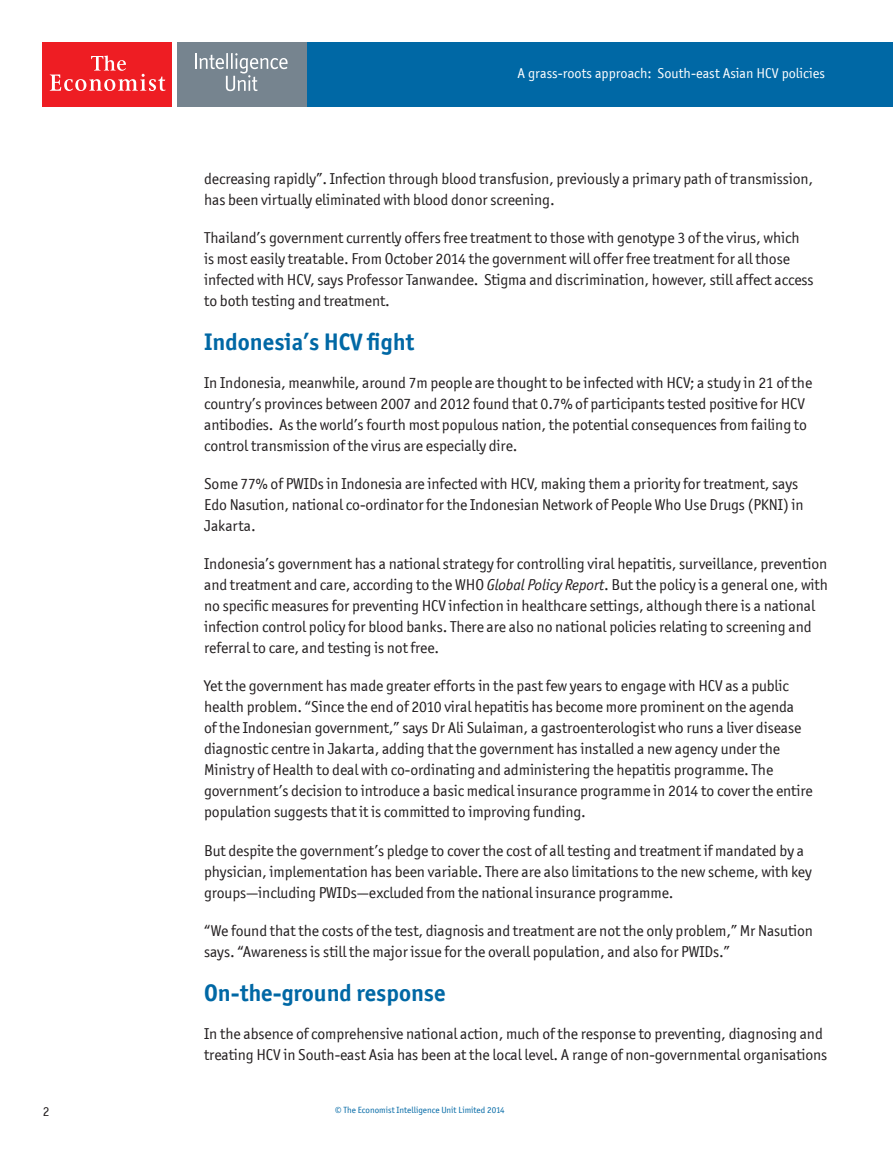
<style>
.page{position:relative;width:893px;height:1149px;background:#fff}
.page>*{position:absolute;margin:0;border:0;box-sizing:border-box;transform-origin:0 0}
.t1{font:700 24px "Officina San ITC";color:#0068a5}
.t2{font:15.75px/21px "Officina San ITC";letter-spacing:-.005em;color:#231f20}
.t3{font:14.25px "Officina San ITC";color:#fff}
.t4{font:13.5px "Officina San ITC";color:#231f20}
.t5{font:9px "Officina San ITC";color:#0068a5}
.s1{font-style:italic}
</style>
<div class="page">
<div style="left:193px;top:43px;width:700px;height:64px;background:#0068a5"></div>
<div style="left:43px;top:43px;width:129px;height:64px;background:#ee1d23"></div>
<svg style="left:50px;top:55px;width:116px;height:36px"></svg>
<div style="left:177px;top:43px;width:129px;height:64px;background:#76848f"></div>
<svg style="left:195px;top:53px;width:93px;height:38px"></svg>
<p class="t3" style="left:518px;top:65px;width:309px">A grass-roots approach: South-east Asian HCV policies</p>
<p class="t2" style="left:204px;top:168px;width:611px">decreasing rapidly”. Infection through blood transfusion, previously a primary path of transmission, has been virtually eliminated with blood donor screening.</p>
<p class="t2" style="left:204px;top:227px;width:611px">Thailand’s government currently offers free treatment to those with genotype 3 of the virus, which<br>is most easily treatable. From October 2014 the government will offer free treatment for all those infected with HCV, says Professor Tanwandee. Stigma and discrimination, however, still affect access to both testing and treatment.</p>
<h1 class="t1" style="left:204px;top:327px;width:212px">Indonesia’s HCV fight</h1>
<p class="t2" style="left:204px;top:372px;width:610px">In Indonesia, meanwhile, around 7m people are thought to be infected with HCV; a study in 21 of the country’s provinces between 2007 and 2012 found that 0.7% of participants tested positive for HCV antibodies. As the world’s fourth most populous nation, the potential consequences from failing to control transmission of the virus are especially dire.</p>
<p class="t2" style="left:204px;top:473px;width:601px">Some 77% of PWIDs in Indonesia are infected with HCV, making them a priority for treatment, says<br>Edo Nasution, national co-ordinator for the Indonesian Network of People Who Use Drugs (PKNI) in<br>Jakarta.</p>
<p class="t2" style="left:204px;top:553px;width:625px">Indonesia’s government has a national strategy for controlling viral hepatitis, surveillance, prevention and treatment and care, according to the WHO <span class="s1">Global Policy Report</span>. But the policy is a general one, with no specific measures for preventing HCV infection in healthcare settings, although there is a national infection control policy for blood banks. There are also no national policies relating to screening and referral to care, and testing is not free.</p>
<p class="t2" style="left:204px;top:675px;width:610px">Yet the government has made greater efforts in the past few years to engage with HCV as a public health problem. “Since the end of 2010 viral hepatitis has become more prominent on the agenda<br>of the Indonesian government,” says Dr Ali Sulaiman, a gastroenterologist who runs a liver disease diagnostic centre in Jakarta, adding that the government has installed a new agency under the Ministry of Health to deal with co-ordinating and administering the hepatitis programme. The government’s decision to introduce a basic medical insurance programme in 2014 to cover the entire population suggests that it is committed to improving funding.</p>
<p class="t2" style="left:204px;top:839px;width:609px">But despite the government’s pledge to cover the cost of all testing and treatment if mandated by a physician, implementation has been variable. There are also limitations to the new scheme, with key groups—including PWIDs—excluded from the national insurance programme.</p>
<p class="t2" style="left:204px;top:919px;width:610px">“We found that the costs of the test, diagnosis and treatment are not the only problem,” Mr Nasution says. “Awareness is still the major issue for the overall population, and also for PWIDs.”</p>
<h1 class="t1" style="left:204px;top:977px;width:243px">On-the-ground response</h1>
<p class="t2" style="left:204px;top:1022px;width:625px">In the absence of comprehensive national action, much of the response to preventing, diagnosing and treating HCV in South-east Asia has been at the local level. A range of non-governmental organisations</p>
<p class="t4" style="left:43px;top:1103px;width:8px">2</p>
<p class="t5" style="left:335px;top:1104px;width:171px">© The Economist Intelligence Unit Limited 2014</p>
</div>
